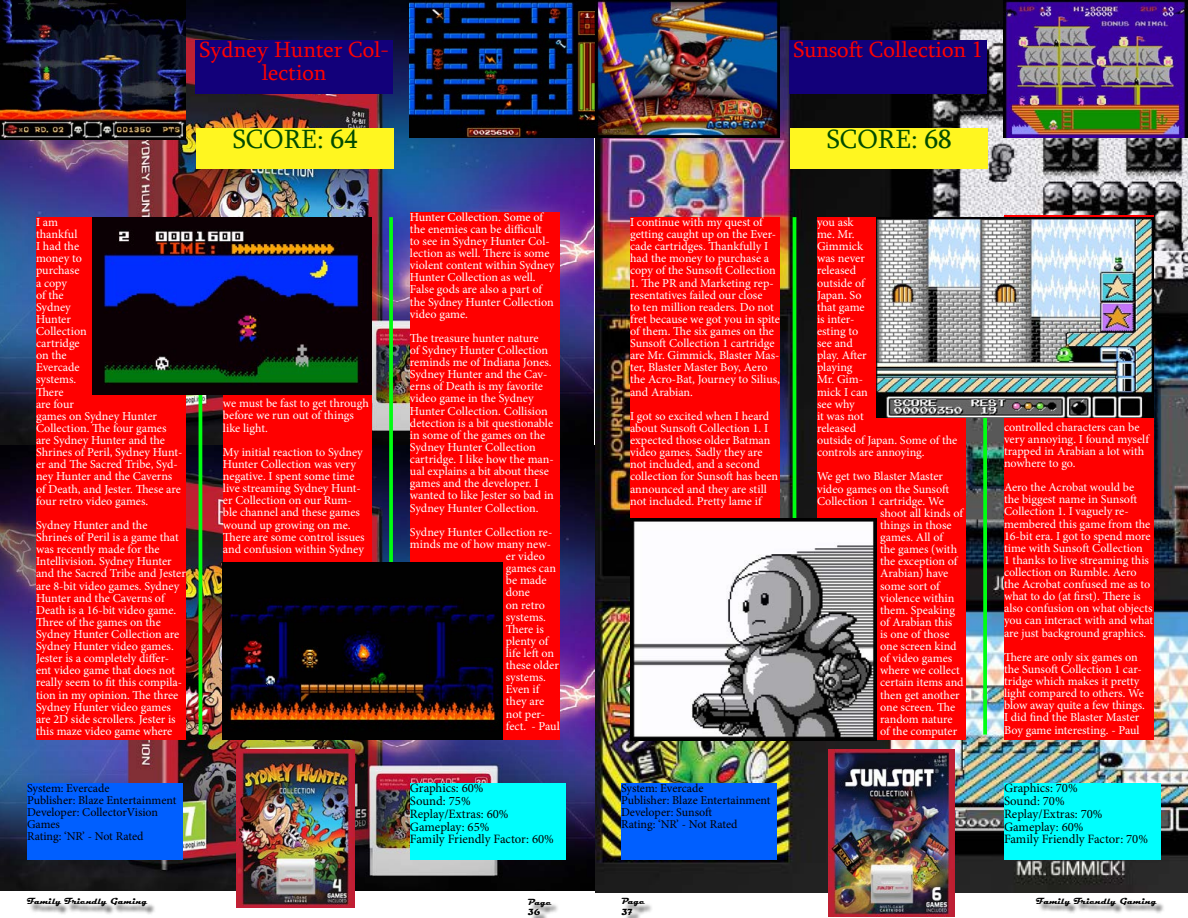
<style>
.page{position:relative;width:1188px;height:918px;background:#fff}
.page>*{position:absolute;margin:0;border:0;box-sizing:border-box;transform-origin:0 0}
.t1{font:27px "Sylfaen";color:#004b00}
.t2{font:22.5px/22.5px "Sylfaen";color:#f00;text-align:center}
.t3{font:12.75px/12.8px "Minion Pro";color:#000}
.t4{font:12.15px/12.1px "Minion Pro";color:#fff}
.t5{font:12px/12px "Minion Pro";color:#000}
.t6{font:700 9px/10.8px "Magneto";color:#000}
</style>
<div class="page">
<img style="left:596px;top:0;width:592px;height:893px">
<img style="left:0;top:0;width:594px;height:891px">
<div style="left:29px;top:900px;width:128px;height:16px;background:#000;opacity:.75"></div>
<div style="left:23px;top:894px;width:129px;height:17px;background:#fff;opacity:.75"></div>
<div style="left:529px;top:900px;width:32px;height:18px;background:#000;opacity:.75"></div>
<div style="left:523px;top:894px;width:33px;height:24px;background:#fff;opacity:.75"></div>
<div style="left:623px;top:900px;width:31px;height:18px;background:#000;opacity:.75"></div>
<div style="left:617px;top:894px;width:33px;height:24px;background:#fff;opacity:.75"></div>
<div style="left:1038px;top:899px;width:128px;height:16px;background:#000;opacity:.75"></div>
<div style="left:1032px;top:893px;width:129px;height:18px;background:#fff;opacity:.75"></div>
<div style="left:789px;top:40px;width:198px;height:54px;background:#12007a"></div>
<div style="left:790px;top:128px;width:198px;height:41px;background:#fff620"></div>
<div style="left:621px;top:783px;width:156px;height:77px;background:#005fff"></div>
<div style="left:1004px;top:783px;width:157px;height:77px;background:#0ff"></div>
<div style="left:630px;top:217px;width:150px;height:523px;background:#f00"></div>
<div style="left:817px;top:217px;width:148px;height:523px;background:#f00"></div>
<div style="left:1004px;top:216px;width:150px;height:524px;background:#f00"></div>
<hr style="left:793px;top:217px;width:3px;height:518px;background:#0f1">
<svg style="left:983px;top:418px;width:4px;height:317px"></svg>
<div style="left:195px;top:40px;width:198px;height:54px;background:#12007a"></div>
<div style="left:196px;top:128px;width:198px;height:41px;background:#fff620"></div>
<div style="left:27px;top:783px;width:155px;height:77px;background:#005fff"></div>
<div style="left:410px;top:783px;width:156px;height:77px;background:#0ff"></div>
<div style="left:36px;top:217px;width:150px;height:523px;background:#f00"></div>
<div style="left:223px;top:217px;width:148px;height:523px;background:#f00"></div>
<div style="left:410px;top:212px;width:150px;height:528px;background:#f00"></div>
<hr style="left:199px;top:217px;width:3px;height:518px;background:#0f1">
<svg style="left:389px;top:217px;width:4px;height:345px"></svg>
<img style="left:236px;top:749px;width:119px;height:158px">
<img style="left:92px;top:217px;width:279px;height:178px">
<img style="left:223px;top:562px;width:279px;height:178px">
<img style="left:0;top:0;width:186px;height:139px">
<img style="left:410px;top:0;width:370px;height:137px">
<img style="left:829px;top:749px;width:126px;height:168px">
<img style="left:876px;top:217px;width:278px;height:201px">
<img style="left:630px;top:519px;width:246px;height:222px">
<img style="left:1004px;top:0;width:184px;height:137px">
<h2 class="t2" style="left:199px;top:38px;width:191px">Sydney Hunter Col&shy;lection</h2>
<p class="t4" style="left:36px;top:216px;width:148px">I am<br>thankful<br>I had the<br>money to<br>purchase<br>a copy<br>of the<br>Sydney<br>Hunter<br>Collection<br>cartridge<br>on the<br>Evercade<br>systems.<br>There<br>are four<br>games on Sydney Hunter<br>Collection. The four games are Sydney Hunter and the<br>Shrines of Peril, Sydney Hunt&shy;er and The Sacred Tribe, Syd&shy;ney Hunter and the Caverns of Death, and Jester. These are four retro video games.</p>
<p class="t4" style="left:36px;top:519px;width:151px">Sydney Hunter and the<br>Shrines of Peril is a game that was recently made for the<br>Intellivision. Sydney Hunter and the Sacred Tribe and Jester are 8-bit video games. Sydney<br>Hunter and the Caverns of<br>Death is a 16-bit video game.<br>Three of the games on the<br>Sydney Hunter Collection are<br>Sydney Hunter video games.<br>Jester is a completely differ&shy;ent video game that does not really seem to fit this compila&shy;tion in my opinion. The three<br>Sydney Hunter video games are 2D side scrollers. Jester is this maze video game where</p>
<h1 class="t1" style="left:233px;top:121px;width:126px">SCORE: 64</h1>
<p class="t4" style="left:223px;top:397px;width:147px">we must be fast to get through before we run out of things like light.</p>
<p class="t4" style="left:223px;top:446px;width:143px">My initial reaction to Sydney<br>Hunter Collection was very negative. I spent some time live streaming Sydney Hunt&shy;er Collection on our Rum&shy;ble channel and these games wound up growing on me.<br>There are some control issues and confusion within Sydney</p>
<p class="t4" style="left:410px;top:211px;width:146px">Hunter Collection. Some of the enemies can be difficult to see in Sydney Hunter Col&shy;lection as well. There is some violent content within Sydney<br>Hunter Collection as well.<br>False gods are also a part of the Sydney Hunter Collection video game.</p>
<p class="t4" style="left:410px;top:332px;width:145px">The treasure hunter nature<br>of Sydney Hunter Collection reminds me of Indiana Jones.<br>Sydney Hunter and the Cav&shy;erns of Death is my favorite video game in the Sydney<br>Hunter Collection. Collision detection is a bit questionable in some of the games on the<br>Sydney Hunter Collection cartridge. I like how the man&shy;ual explains a bit about these games and the developer. I wanted to like Jester so bad in<br>Sydney Hunter Collection.</p>
<p class="t4" style="left:410px;top:526px;width:144px">Sydney Hunter Collection re-</p>
<p class="t4" style="left:410px;top:538px;width:143px">minds me of how many new-</p>
<p class="t4" style="left:506px;top:550px;width:41px">er video</p>
<p class="t4" style="left:506px;top:562px;width:52px">games can</p>
<p class="t4" style="left:506px;top:574px;width:42px">be made</p>
<p class="t4" style="left:506px;top:587px;width:26px">done</p>
<p class="t4" style="left:506px;top:599px;width:41px">on retro</p>
<p class="t4" style="left:506px;top:611px;width:42px">systems.</p>
<p class="t4" style="left:506px;top:623px;width:39px">There is</p>
<p class="t4" style="left:506px;top:635px;width:44px">plenty of</p>
<p class="t4" style="left:506px;top:647px;width:50px">life left on</p>
<p class="t4" style="left:506px;top:659px;width:55px">these older</p>
<p class="t4" style="left:506px;top:671px;width:42px">systems.</p>
<p class="t4" style="left:506px;top:683px;width:35px">Even if</p>
<p class="t4" style="left:506px;top:696px;width:40px">they are</p>
<p class="t4" style="left:506px;top:708px;width:41px">not per-</p>
<p class="t4" style="left:506px;top:720px;width:55px">fect. - Paul</p>
<p class="t5" style="left:27px;top:782px;width:151px">System: Evercade<br>Publisher: Blaze Entertainment<br>Developer: CollectorVision<br>Games<br>Rating: ‘NR’ - Not Rated</p>
<p class="t3" style="left:410px;top:782px;width:146px">Graphics: 60%<br>Sound: 75%<br>Replay/Extras: 60%<br>Gameplay: 65%<br>Family Friendly Factor: 60%</p>
<h2 class="t2" style="left:794px;top:38px;width:191px">Sunsoft Collection 1</h2>
<p class="t4" style="left:630px;top:216px;width:148px">I continue with my quest of getting caught up on the Ever&shy;cade cartridges. Thankfully I had the money to purchase a copy of the Sunsoft Collection</p>
<p class="t4" style="left:630px;top:277px;width:151px">1. The PR and Marketing rep&shy;resentatives failed our close<br>to ten million readers. Do not fret because we got you in spite of them. The six games on the<br>Sunsoft Collection 1 cartridge are Mr. Gimmick, Blaster Mas&shy;ter, Blaster Master Boy, Aero the Acro-Bat, Journey to Silius, and Arabian.</p>
<p class="t4" style="left:630px;top:410px;width:150px">I got so excited when I heard about Sunsoft Collection 1. I expected those older Batman video games. Sadly they are not included, and a second collection for Sunsoft has been announced and they are still not included. Pretty lame if</p>
<h1 class="t1" style="left:827px;top:121px;width:126px">SCORE: 68</h1>
<p class="t4" style="left:817px;top:216px;width:142px">you ask<br>me. Mr.<br>Gimmick<br>was never<br>released<br>outside of<br>Japan. So<br>that game<br>is inter-<br>esting to<br>see and<br>play. After<br>playing<br>Mr. Gim-<br>mick I can<br>see why<br>it was not<br>released<br>outside of Japan. Some of the controls are annoying.</p>
<p class="t4" style="left:817px;top:471px;width:127px">We get two Blaster Master</p>
<p class="t4" style="left:817px;top:483px;width:134px">video games on the Sunsoft</p>
<p class="t4" style="left:817px;top:495px;width:128px">Collection 1 cartridge. We</p>
<p class="t4" style="left:880px;top:507px;width:85px">shoot all kinds of</p>
<p class="t4" style="left:880px;top:519px;width:73px">things in those</p>
<p class="t4" style="left:880px;top:531px;width:64px">games. All of</p>
<p class="t4" style="left:880px;top:543px;width:79px">the games (with</p>
<p class="t4" style="left:880px;top:555px;width:79px">the exception of</p>
<p class="t4" style="left:880px;top:568px;width:70px">Arabian) have</p>
<p class="t4" style="left:880px;top:580px;width:61px">some sort of</p>
<p class="t4" style="left:880px;top:592px;width:76px">violence within</p>
<p class="t4" style="left:880px;top:604px;width:76px">them. Speaking</p>
<p class="t4" style="left:880px;top:616px;width:74px">of Arabian this</p>
<p class="t4" style="left:880px;top:628px;width:71px">is one of those</p>
<p class="t4" style="left:880px;top:640px;width:78px">one screen kind</p>
<p class="t4" style="left:880px;top:652px;width:74px">of video games</p>
<p class="t4" style="left:880px;top:664px;width:81px">where we collect</p>
<p class="t4" style="left:880px;top:677px;width:85px">certain items and</p>
<p class="t4" style="left:880px;top:689px;width:81px">then get another</p>
<p class="t4" style="left:880px;top:701px;width:77px">one screen. The</p>
<p class="t4" style="left:880px;top:713px;width:74px">random nature</p>
<p class="t4" style="left:880px;top:725px;width:79px">of the computer</p>
<p class="t4" style="left:1004px;top:421px;width:146px">controlled characters can be very annoying. I found myself trapped in Arabian a lot with nowhere to go.</p>
<p class="t4" style="left:1004px;top:481px;width:151px">Aero the Acrobat would be<br>the biggest name in Sunsoft<br>Collection 1. I vaguely re&shy;membered this game from the<br>16-bit era. I got to spend more time with Sunsoft Collection<br>1 thanks to live streaming this collection on Rumble. Aero the Acrobat confused me as to what to do (at first). There is also confusion on what objects you can interact with and what are just background graphics.</p>
<p class="t4" style="left:1004px;top:651px;width:142px">There are only six games on the Sunsoft Collection 1 car&shy;tridge which makes it pretty light compared to others. We blow away quite a few things.<br>I did find the Blaster Master<br>Boy game interesting. - Paul</p>
<p class="t5" style="left:621px;top:782px;width:151px">System: Evercade<br>Publisher: Blaze Entertainment<br>Developer: Sunsoft<br>Rating: ‘NR’ - Not Rated</p>
<p class="t3" style="left:1004px;top:782px;width:146px">Graphics: 70%<br>Sound: 70%<br>Replay/Extras: 70%<br>Gameplay: 60%<br>Family Friendly Factor: 70%</p>
<p class="t6" style="left:27px;top:896px;width:122px">Family Friendly Gaming</p>
<p class="t6" style="left:528px;top:896px;width:26px">Page<br>36</p>
<p class="t6" style="left:621px;top:896px;width:26px">Page<br>37</p>
<p class="t6" style="left:1036px;top:896px;width:122px">Family Friendly Gaming</p>
</div>
